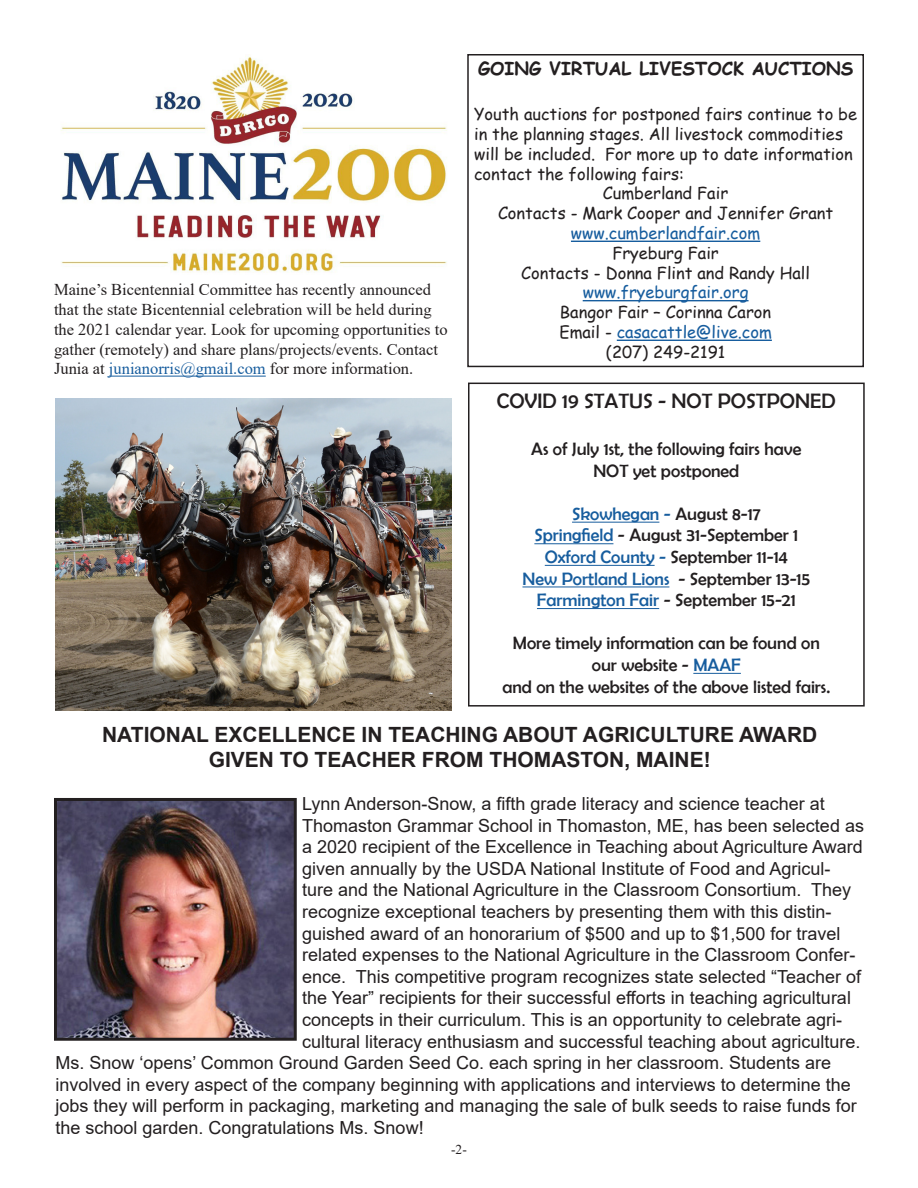
<style>
.page{position:relative;width:918px;height:1188px;background:#fff}
.page>*{position:absolute;margin:0;border:0;box-sizing:border-box;transform-origin:0 0}
.t1{font:700 21px "Arial";color:#231f20}
.t2{font:21px "Berlin Sans FB";color:#231f20}
.t3{font:18px "Arial";color:#231f20}
.t4{font:18px "Berlin Sans FB";color:#231f20}
.t5{font:18px "Berlin Sans FB";color:#175d9e}
.t6{font:700 18px "Comic Sans MS";color:#231f20}
.t7{font:16.5px/19.8px "Comic Sans MS";color:#231f20}
.t8{font:16.5px/19.8px "Times New Roman";color:#231f20}
.t9{font:16.5px "Comic Sans MS";color:#175d9e}
.t10{font:13.5px "Times New Roman";color:#231f20}
.s1{color:#231f20}
.s2{color:#175d9e}
</style>
<div class="page">
<hr style="left:109px;top:376px;width:157px;height:1px;background:#175d9e">
<img style="left:61px;top:54px;width:386px;height:219px">
<hr style="left:571px;top:241px;width:189px;height:1px;background:#175d9e">
<hr style="left:583px;top:300px;width:166px;height:1px;background:#175d9e">
<hr style="left:617px;top:340px;width:155px;height:1px;background:#175d9e">
<div style="left:467px;top:54px;width:397px;height:313px;border:2px solid #231f20"></div>
<hr style="left:572px;top:522px;width:87px;height:1px;background:#175d9e">
<hr style="left:534px;top:543px;width:79px;height:1px;background:#175d9e">
<hr style="left:545px;top:565px;width:110px;height:1px;background:#175d9e">
<hr style="left:522px;top:587px;width:147px;height:1px;background:#175d9e">
<hr style="left:537px;top:608px;width:122px;height:1px;background:#175d9e">
<hr style="left:693px;top:673px;width:48px;height:1px;background:#175d9e">
<div style="left:468px;top:383px;width:397px;height:324px;border:2px solid #231f20"></div>
<img style="left:58px;top:802px;width:235px;height:235px">
<div style="left:54px;top:798px;width:243px;height:243px;border:3px solid #231f20"></div>
<img style="left:55px;top:398px;width:396px;height:313px">
<p class="t6" style="left:478px;top:55px;width:377px">GOING VIRTUAL LIVESTOCK AUCTIONS</p>
<p class="t7" style="left:474px;top:104px;width:384px">Youth auctions for postponed fairs continue to be in the planning stages. All livestock commodities will be included. For more up to date information contact the following fairs:</p>
<p class="t7" style="left:603px;top:183px;width:127px">Cumberland Fair</p>
<p class="t7" style="left:498px;top:203px;width:337px">Contacts - Mark Cooper and Jennifer Grant</p>
<p class="t9" style="left:571px;top:221px;width:191px">www.cumberlandfair.com</p>
<p class="t7" style="left:612px;top:242px;width:108px">Fryeburg Fair</p>
<p class="t7" style="left:521px;top:262px;width:290px">Contacts - Donna Flint and Randy Hall</p>
<p class="t9" style="left:583px;top:280px;width:167px">www.fryeburgfair.org</p>
<p class="t7" style="left:560px;top:302px;width:213px">Bangor Fair – Corinna Caron</p>
<p class="t9" style="left:559px;top:320px;width:214px"><span class="s1">Email -</span> casacattle@live.com</p>
<p class="t7" style="left:606px;top:341px;width:121px">(207) 249-2191</p>
<p class="t2" style="left:497px;top:389px;width:340px">COVID 19 STATUS - NOT POSTPONED</p>
<p class="t4" style="left:531px;top:439px;width:272px">As of July 1st, the following fairs have</p>
<p class="t4" style="left:593px;top:461px;width:147px">NOT yet postponed</p>
<p class="t5" style="left:572px;top:504px;width:190px">Skowhegan - <span class="s1">August 8-17</span></p>
<p class="t4" style="left:534px;top:525px;width:265px"><span class="s2">Springfield</span> - August 31-September 1</p>
<p class="t4" style="left:545px;top:547px;width:245px"><span class="s2">Oxford County -</span> September 11-14</p>
<p class="t5" style="left:522px;top:569px;width:289px">New Portland Lions <span class="s1">- September 13-15</span></p>
<p class="t4" style="left:537px;top:590px;width:260px"><span class="s2">Farmington Fair</span> - September 15-21</p>
<p class="t4" style="left:513px;top:633px;width:308px">More timely information can be found on</p>
<p class="t4" style="left:592px;top:655px;width:151px">our website - <span class="s2">MAAF</span></p>
<p class="t4" style="left:502px;top:677px;width:329px">and on the websites of the above listed fairs.</p>
<p class="t1" style="left:102px;top:719px;width:717px">NATIONAL EXCELLENCE IN TEACHING ABOUT AGRICULTURE AWARD</p>
<p class="t1" style="left:209px;top:745px;width:504px">GIVEN TO TEACHER FROM THOMASTON, MAINE!</p>
<p class="t3" style="left:302px;top:791px;width:524px">Lynn Anderson-Snow, a fifth grade literacy and science teacher at</p>
<p class="t3" style="left:302px;top:813px;width:563px">Thomaston Grammar School in Thomaston, ME, has been selected as</p>
<p class="t3" style="left:302px;top:834px;width:562px">a 2020 recipient of the Excellence in Teaching about Agriculture Award</p>
<p class="t3" style="left:302px;top:856px;width:530px">given annually by the USDA National Institute of Food and Agricul-</p>
<p class="t3" style="left:302px;top:878px;width:550px">ture and the National Agriculture in the Classroom Consortium. They</p>
<p class="t3" style="left:302px;top:899px;width:531px">recognize exceptional teachers by presenting them with this distin-</p>
<p class="t3" style="left:302px;top:921px;width:540px">guished award of an honorarium of $500 and up to $1,500 for travel</p>
<p class="t3" style="left:302px;top:942px;width:555px">related expenses to the National Agriculture in the Classroom Confer-</p>
<p class="t3" style="left:302px;top:964px;width:560px">ence. This competitive program recognizes state selected “Teacher of</p>
<p class="t3" style="left:302px;top:986px;width:550px">the Year” recipients for their successful efforts in teaching agricultural</p>
<p class="t3" style="left:302px;top:1007px;width:541px">concepts in their curriculum. This is an opportunity to celebrate agri-</p>
<p class="t3" style="left:302px;top:1029px;width:560px">cultural literacy enthusiasm and successful teaching about agriculture.</p>
<p class="t3" style="left:56px;top:1050px;width:777px">Ms. Snow ‘opens’ Common Ground Garden Seed Co. each spring in her classroom. Students are</p>
<p class="t3" style="left:56px;top:1072px;width:797px">involved in every aspect of the company beginning with applications and interviews to determine the</p>
<p class="t3" style="left:56px;top:1094px;width:803px">jobs they will perform in packaging, marketing and managing the sale of bulk seeds to raise funds for</p>
<p class="t3" style="left:56px;top:1115px;width:370px">the school garden. Congratulations Ms. Snow!</p>
<p class="t8" style="left:54px;top:279px;width:395px">Maine’s Bicentennial Committee has recently announced that the state Bicentennial celebration will be held during the 2021 calendar year. Look for upcoming opportunities to gather (remotely) and share plans/projects/events. Contact Junia at <span class="s2">junianorris@gmail.com</span> for more information.</p>
<p class="t10" style="left:451px;top:1140px;width:17px">-2-</p>
</div>
